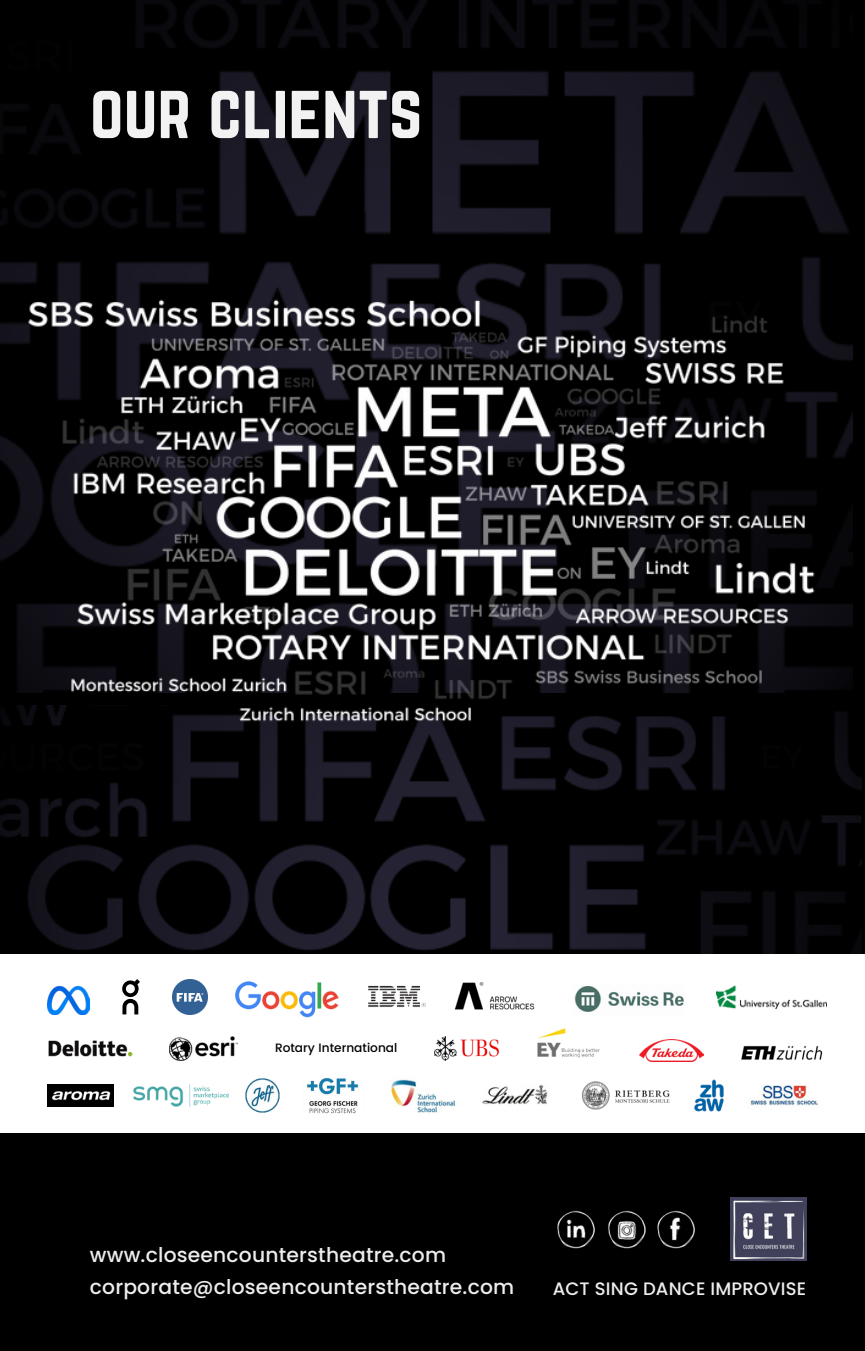
<style>
.page{position:relative;width:865px;height:1351px;background:#fff}
.page>*{position:absolute;margin:0;border:0;box-sizing:border-box;transform-origin:0 0}
.t1{font:67.5px "Norwester";color:#f2f2f2}
.t2{font:500 20.25px/31.9px "Poppins";letter-spacing:.01em;color:#ededed}
.t3{font:500 18px "Poppins";letter-spacing:.01em;color:#ededed}
.t4{font:500 12.15px "Poppins";color:#000}
</style>
<div class="page">
<div style="left:0;top:0;width:864px;height:1350px;background:#000"></div>
<img style="left:0;top:0;width:849px;height:661px">
<img style="left:0;top:716px;width:861px;height:238px">
<div style="left:0;top:954px;width:864px;height:178px;background:#fff"></div>
<img style="left:368px;top:985px;width:57px;height:22px">
<svg style="left:122px;top:979px;width:18px;height:35px"></svg>
<img style="left:47px;top:985px;width:42px;height:29px">
<img style="left:172px;top:979px;width:36px;height:35px">
<img style="left:235px;top:981px;width:103px;height:36px">
<img style="left:454px;top:982px;width:81px;height:28px">
<img style="left:716px;top:985px;width:110px;height:23px">
<img style="left:574px;top:986px;width:110px;height:26px">
<img style="left:557px;top:1210px;width:138px;height:39px">
<img style="left:730px;top:1197px;width:75px;height:62px">
<img style="left:18px;top:257px;width:833px;height:483px">
<img style="left:48px;top:1040px;width:85px;height:17px">
<img style="left:170px;top:1036px;width:67px;height:23px">
<img style="left:741px;top:1045px;width:82px;height:14px">
<img style="left:537px;top:1028px;width:63px;height:30px">
<img style="left:434px;top:1036px;width:64px;height:23px">
<img style="left:639px;top:1039px;width:64px;height:22px">
<img style="left:47px;top:1084px;width:66px;height:21px">
<img style="left:307px;top:1077px;width:52px;height:37px">
<img style="left:245px;top:1078px;width:35px;height:35px">
<img style="left:482px;top:1084px;width:66px;height:21px">
<img style="left:581px;top:1081px;width:89px;height:28px">
<img style="left:750px;top:1085px;width:68px;height:21px">
<img style="left:134px;top:1084px;width:94px;height:22px">
<img style="left:694px;top:1079px;width:30px;height:32px">
<img style="left:391px;top:1079px;width:65px;height:34px">
<p class="t1" style="left:90px;top:79px;width:334px">OUR CLIENTS</p>
<p class="t4" style="left:275px;top:1038px;width:124px">Rotary International</p>
<p class="t2" style="left:90px;top:1238px;width:425px">www.closeencounterstheatre.com corporate@closeencounterstheatre.com</p>
<p class="t3" style="left:552px;top:1277px;width:255px">ACT SING DANCE IMPROVISE</p>
</div>
